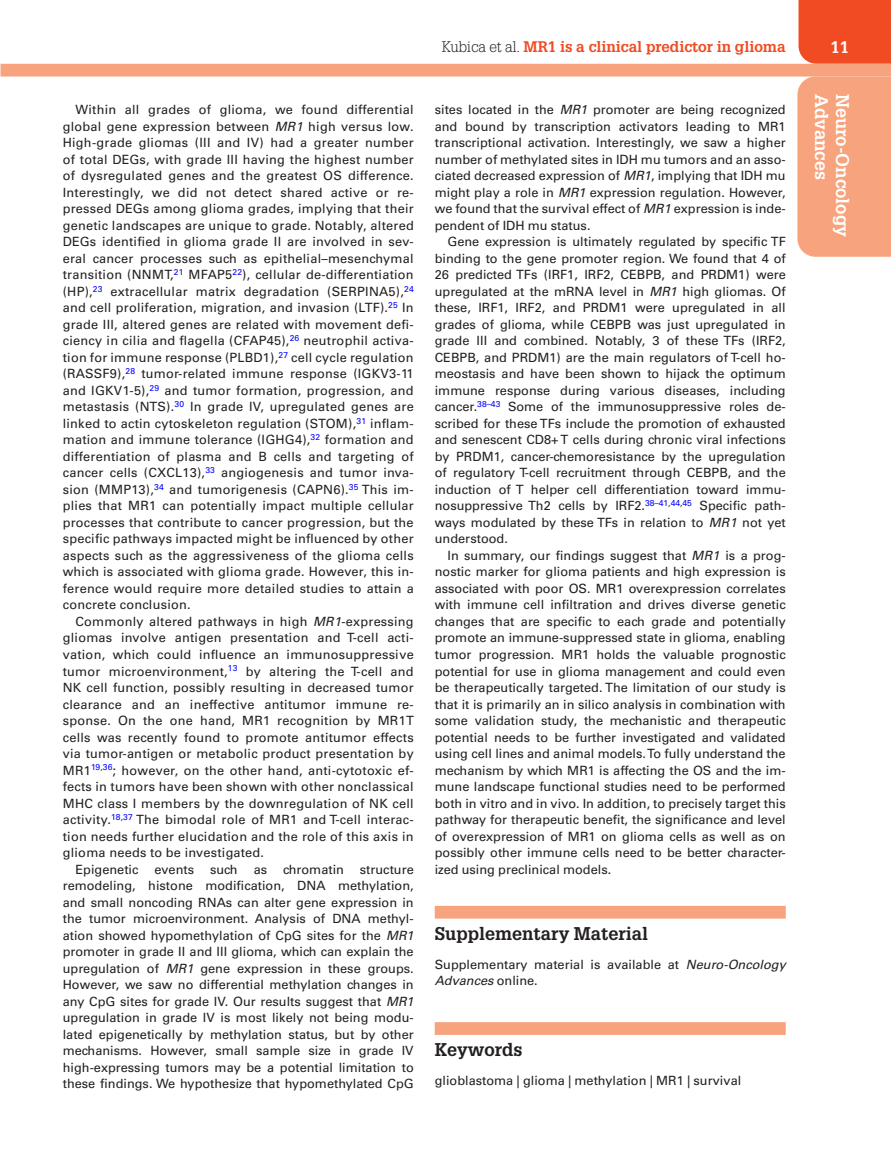
<style>
.page{position:relative;width:891px;height:1175px;background:#fff}
.page>*{position:absolute;margin:0;border:0;box-sizing:border-box;transform-origin:0 0}
.t1{font:700 18px "Glypha LT Std";color:#231f20}
.t2{font:700 18px "Glypha LT Std";color:#fff}
.t3{font:700 16.5px "Glypha LT Std";color:#fff}
.t4{font:700 15px "Glypha LT Std";color:#f04b22}
.t5{font:12.75px/16.5px "Univers LT Std";color:#231f20;text-align:justify}
.s1{font-style:italic}
.s2{font-weight:300;color:#231f20}
</style>
<div class="page">
<div style="left:799px;top:0;width:92px;height:64px;background:#f04b22"></div>
<div style="left:1px;top:64px;width:890px;height:12px;background:#f7a37d"></div>
<div style="left:797px;top:76px;width:94px;height:181px;background:#f7a37d"></div>
<div style="left:435px;top:905px;width:351px;height:13px;background:#f7a37d"></div>
<div style="left:435px;top:1022px;width:351px;height:12px;background:#f7a37d"></div>
<p class="t5" style="left:63px;top:102px;width:353px;text-indent:13px">Within all grades of glioma, we found differential global gene expression between <span class="s1">MR1</span> high versus low.<br>High-grade gliomas (III and IV) had a greater number of total DEGs, with grade III having the highest number of dysregulated genes and the greatest OS difference.<br>Interestingly, we did not detect shared active or re&shy;pressed DEGs among glioma grades, implying that their genetic landscapes are unique to grade. Notably, altered DEGs identified in glioma grade II are involved in sev&shy;eral cancer processes such as epithelial–mesenchymal transition (NNMT,<sup>21</sup> MFAP5<sup>22</sup>), cellular de-differentiation (HP),<sup>23</sup> extracellular matrix degradation (SERPINA5),<sup>24 </sup>and cell proliferation, migration, and invasion (LTF).<sup>25</sup> In grade III, altered genes are related with movement defi&shy;ciency in cilia and flagella (CFAP45),<sup>26</sup> neutrophil activa&shy;tion for immune response (PLBD1),<sup>27</sup> cell cycle regulation (RASSF9),<sup>28</sup> tumor-related immune response (IGKV3-11 and IGKV1-5),<sup>29</sup> and tumor formation, progression, and metastasis (NTS).<sup>30</sup> In grade IV, upregulated genes are linked to actin cytoskeleton regulation (STOM),<sup>31</sup> inflam&shy;mation and immune tolerance (IGHG4),<sup>32</sup> formation and differentiation of plasma and B cells and targeting of cancer cells (CXCL13),<sup>33</sup> angiogenesis and tumor inva&shy;sion (MMP13),<sup>34</sup> and tumorigenesis (CAPN6).<sup>35</sup> This im&shy;plies that MR1 can potentially impact multiple cellular processes that contribute to cancer progression, but the specific pathways impacted might be influenced by other aspects such as the aggressiveness of the glioma cells which is associated with glioma grade. However, this in&shy;ference would require more detailed studies to attain a concrete conclusion.</p>
<p class="t5" style="left:63px;top:613px;width:353px;text-indent:13px">Commonly altered pathways in high <span class="s1">MR1</span>-expressing gliomas involve antigen presentation and T-cell acti&shy;vation, which could influence an immunosuppressive tumor microenvironment,<sup>13</sup> by altering the T-cell and NK cell function, possibly resulting in decreased tumor clearance and an ineffective antitumor immune re&shy;sponse. On the one hand, MR1 recognition by MR1T cells was recently found to promote antitumor effects via tumor-antigen or metabolic product presentation by MR1<sup>19</sup><sup>,</sup><sup>36</sup>; however, on the other hand, anti-cytotoxic ef&shy;fects in tumors have been shown with other nonclassical MHC class I members by the downregulation of NK cell activity.<sup>18</sup><sup>,</sup><sup>37</sup> The bimodal role of MR1 and T-cell interac&shy;tion needs further elucidation and the role of this axis in glioma needs to be investigated.</p>
<p class="t5" style="left:63px;top:861px;width:353px;text-indent:13px">Epigenetic events such as chromatin structure remodeling, histone modification, DNA methylation, and small noncoding RNAs can alter gene expression in the tumor microenvironment. Analysis of DNA methyl&shy;ation showed hypomethylation of CpG sites for the <span class="s1">MR1 </span>promoter in grade II and III glioma, which can explain the upregulation of <span class="s1">MR1</span> gene expression in these groups.<br>However, we saw no differential methylation changes in any CpG sites for grade IV. Our results suggest that <span class="s1">MR1 </span>upregulation in grade IV is most likely not being modu&shy;lated epigenetically by methylation status, but by other mechanisms. However, small sample size in grade IV high-expressing tumors may be a potential limitation to these findings. We hypothesize that hypomethylated CpG</p>
<p class="t4" style="left:442px;top:37px;width:345px"><span class="s2">Kubica et al.</span> MR1 is a clinical predictor in glioma</p>
<p class="t3" style="left:831px;top:37px;width:20px">11</p>
<h1 class="t2" style="left:833px;top:94px;width:88px;rotate:90deg">Advances</h1>
<h1 class="t2" style="left:854px;top:94px;width:145px;rotate:90deg">Neuro-Oncology</h1>
<p class="t5" style="left:435px;top:102px;width:353px">sites located in the <span class="s1">MR1</span> promoter are being recognized and bound by transcription activators leading to MR1 transcriptional activation. Interestingly, we saw a higher number of methylated sites in IDH mu tumors and an asso&shy;ciated decreased expression of <span class="s1">MR1</span>, implying that IDH mu might play a role in <span class="s1">MR1</span> expression regulation. However, we found that the survival effect of <span class="s1">MR1</span> expression is inde&shy;pendent of IDH mu status.</p>
<p class="t5" style="left:435px;top:234px;width:353px;text-indent:13px">Gene expression is ultimately regulated by specific TF binding to the gene promoter region. We found that 4 of 26 predicted TFs (IRF1, IRF2, CEBPB, and PRDM1) were upregulated at the mRNA level in <span class="s1">MR1</span> high gliomas. Of these, IRF1, IRF2, and PRDM1 were upregulated in all grades of glioma, while CEBPB was just upregulated in grade III and combined. Notably, 3 of these TFs (IRF2, CEBPB, and PRDM1) are the main regulators of T-cell ho&shy;meostasis and have been shown to hijack the optimum immune response during various diseases, including cancer.<sup>38–43</sup> Some of the immunosuppressive roles de&shy;scribed for these TFs include the promotion of exhausted and senescent CD8+ T cells during chronic viral infections by PRDM1, cancer-chemoresistance by the upregulation of regulatory T-cell recruitment through CEBPB, and the induction of T helper cell differentiation toward immu&shy;nosuppressive Th2 cells by IRF2.<sup>38–41</sup><sup>,</sup><sup>44</sup><sup>,</sup><sup>45</sup> Specific path&shy;ways modulated by these TFs in relation to <span class="s1">MR1</span> not yet understood.</p>
<p class="t5" style="left:435px;top:547px;width:353px;text-indent:13px">In summary, our findings suggest that <span class="s1">MR1</span> is a prog&shy;nostic marker for glioma patients and high expression is associated with poor OS. MR1 overexpression correlates with immune cell infiltration and drives diverse genetic changes that are specific to each grade and potentially promote an immune-suppressed state in glioma, enabling tumor progression. MR1 holds the valuable prognostic potential for use in glioma management and could even be therapeutically targeted. The limitation of our study is that it is primarily an in silico analysis in combination with some validation study, the mechanistic and therapeutic potential needs to be further investigated and validated using cell lines and animal models. To fully understand the mechanism by which MR1 is affecting the OS and the im&shy;mune landscape functional studies need to be performed both in vitro and in vivo. In addition, to precisely target this pathway for therapeutic benefit, the significance and level of overexpression of MR1 on glioma cells as well as on possibly other immune cells need to be better character&shy;ized using preclinical models.</p>
<h1 class="t1" style="left:435px;top:922px;width:215px">Supplementary Material</h1>
<p class="t5" style="left:435px;top:956px;width:353px">Supplementary material is available at <span class="s1">Neuro-Oncology<br>Advances</span> online.</p>
<h1 class="t1" style="left:435px;top:1038px;width:89px">Keywords</h1>
<p class="t5" style="left:435px;top:1072px;width:308px">glioblastoma | glioma | methylation | MR1 | survival</p>
</div>
